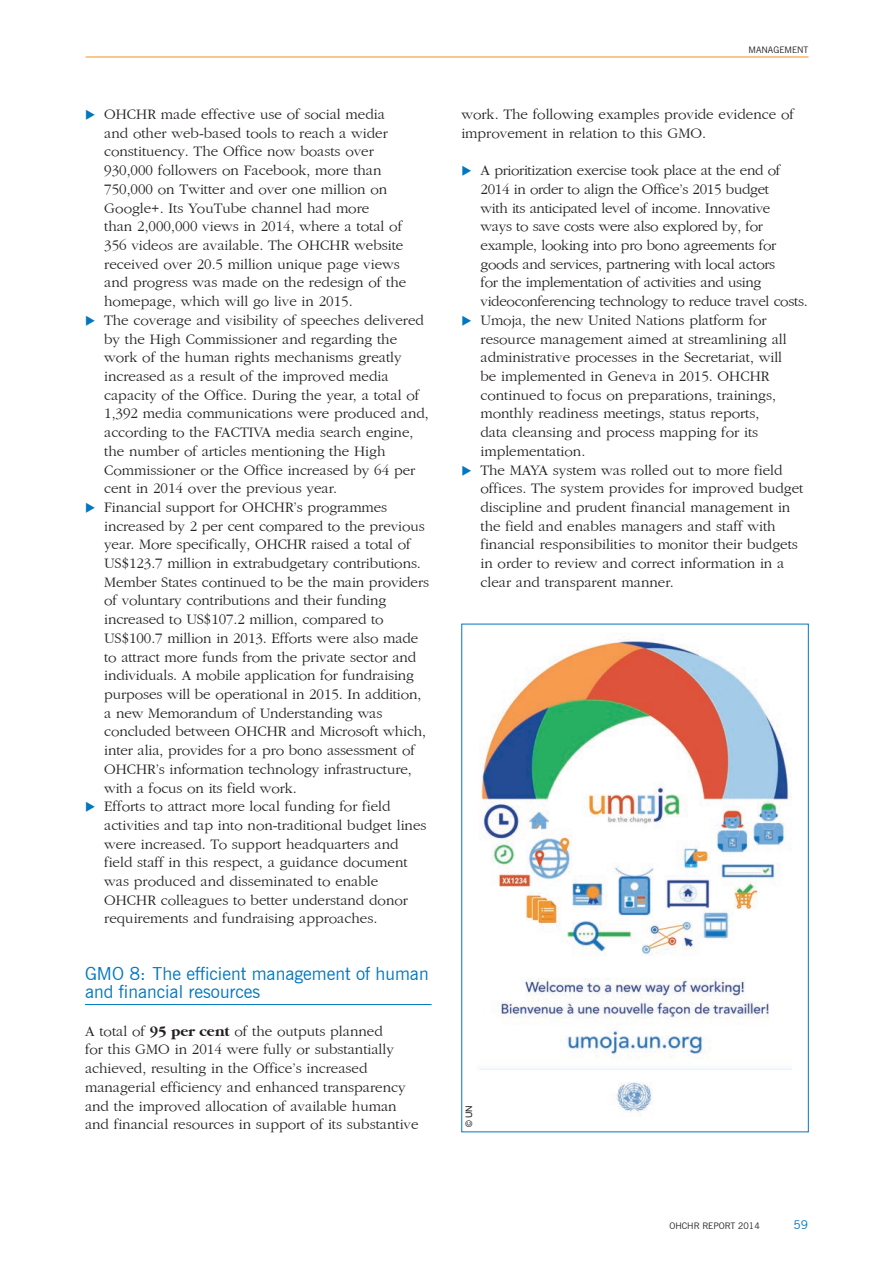
<style>
.page{position:relative;width:893px;height:1263px;background:#fff}
.page>*{position:absolute;margin:0;border:0;box-sizing:border-box;transform-origin:0 0}
.GMO_no_ind{font:18px/18.8px "News Gothic BT";color:#0077c0}
.t1{font:15px/18.8px "Gatineau Plain";color:#231f20}
.t2{font:15px/18.8px "Gatineau Plain";letter-spacing:-.02em;color:#231f20}
.t3{font:12px "News Gothic BT";color:#0077c0}
.t4{font:9px "News Gothic BT";color:#231f20}
.Credit{font:9px "Arial";color:#231f20}
.s1{color:#0077c0}
.s2{font-family:"Gatineau";font-weight:700}
</style>
<div class="page">
<hr style="left:86px;top:57px;width:722px;height:1px;background:#f68e1e">
<hr style="left:85px;top:1004px;width:347px;height:1px;background:#0077c0">
<img style="left:479px;top:633px;width:313px;height:483px">
<p class="t1" style="left:104px;top:105px;width:304px;text-indent:-19px"><span class="s1">◆</span> OHCHR made effective use of social media and other web-based tools to reach a wider constituency. The Office now boasts over 930,000 followers on Facebook, more than 750,000 on Twitter and over one million on Google+. Its YouTube channel had more<br>than 2,000,000 views in 2014, where a total of 356 videos are available. The OHCHR website received over 20.5 million unique page views and progress was made on the redesign of the homepage, which will go live in 2015.</p>
<p class="t1" style="left:104px;top:311px;width:326px;text-indent:-19px"><span class="s1">◆</span> The coverage and visibility of speeches delivered by the High Commissioner and regarding the work of the human rights mechanisms greatly increased as a result of the improved media capacity of the Office. During the year, a total of 1,392 media communications were produced and, according to the FACTIVA media search engine, the number of articles mentioning the High Commissioner or the Office increased by 64 per cent in 2014 over the previous year.</p>
<p class="t1" style="left:104px;top:498px;width:326px;text-indent:-19px"><span class="s1">◆</span> Financial support for OHCHR’s programmes increased by 2 per cent compared to the previous year. More specifically, OHCHR raised a total of US$123.7 million in extrabudgetary contributions.<br>Member States continued to be the main providers of voluntary contributions and their funding increased to US$107.2 million, compared to US$100.7 million in 2013. Efforts were also made to attract more funds from the private sector and individuals. A mobile application for fundraising purposes will be operational in 2015. In addition, a new Memorandum of Understanding was concluded between OHCHR and Microsoft which, inter alia, provides for a pro bono assessment of OHCHR’s information technology infrastructure, with a focus on its field work.</p>
<p class="t1" style="left:104px;top:797px;width:324px;text-indent:-19px"><span class="s1">◆</span> Efforts to attract more local funding for field activities and tap into non-traditional budget lines were increased. To support headquarters and field staff in this respect, a guidance document was produced and disseminated to enable OHCHR colleagues to better understand donor requirements and fundraising approaches.</p>
<p class="GMO_no_ind" style="left:85px;top:964px;width:345px">GMO 8: The efficient management of human and financial resources</p>
<p class="t1" style="left:85px;top:1022px;width:335px">A total of <span class="s2">95 per cent</span> of the outputs planned<br>for this GMO in 2014 were fully or substantially achieved, resulting in the Office’s increased managerial efficiency and enhanced transparency and the improved allocation of available human and financial resources in support of its substantive</p>
<p class="t4" style="left:749px;top:44px;width:61px">MANAGEMENT</p>
<p class="t1" style="left:461px;top:105px;width:334px">work. The following examples provide evidence of improvement in relation to this GMO.</p>
<p class="t2" style="left:480px;top:161px;width:329px;text-indent:-19px"><span class="s1">◆</span> A prioritization exercise took place at the end of 2014 in order to align the Office’s 2015 budget<br>with its anticipated level of income. Innovative<br>ways to save costs were also explored by, for example, looking into pro bono agreements for goods and services, partnering with local actors<br>for the implementation of activities and using videoconferencing technology to reduce travel costs.</p>
<p class="t1" style="left:480px;top:311px;width:308px;text-indent:-19px"><span class="s1">◆</span> Umoja, the new United Nations platform for resource management aimed at streamlining all administrative processes in the Secretariat, will be implemented in Geneva in 2015. OHCHR continued to focus on preparations, trainings, monthly readiness meetings, status reports, data cleansing and process mapping for its implementation.</p>
<p class="t1" style="left:480px;top:461px;width:324px;text-indent:-19px"><span class="s1">◆</span> The MAYA system was rolled out to more field offices. The system provides for improved budget discipline and prudent financial management in the field and enables managers and staff with financial responsibilities to monitor their budgets in order to review and correct information in a clear and transparent manner.</p>
<p class="Credit" style="left:463px;top:1127px;width:24px;rotate:-90deg">© UN</p>
<p class="t4" style="left:669px;top:1220px;width:92px">OHCHR REPORT 2014</p>
<p class="t3" style="left:793px;top:1217px;width:16px">59</p>
</div>
